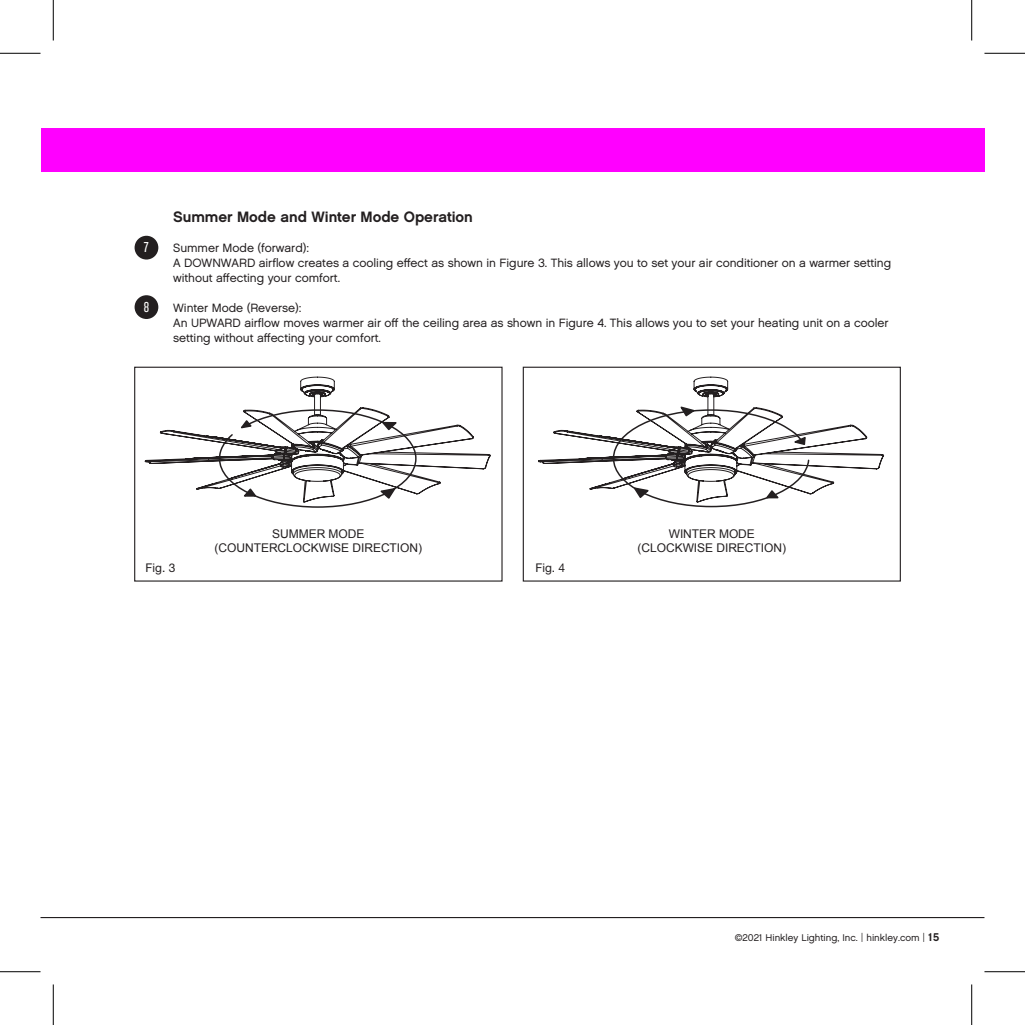
<style>
.page{position:relative;width:1025px;height:1025px;background:#fff}
.page>*{position:absolute;margin:0;border:0;box-sizing:border-box;transform-origin:0 0}
.t1{font:15px "Chalet New York Nineteen Sixty";letter-spacing:-.005em;color:#231f20}
.t2{font:15px "Knockout HTF28 Junior Featherwt";color:#fff}
.t3{font:12px/15px "Chalet London Nineteen Sixty";letter-spacing:-.005em;color:#231f20}
.t4{font:12px/14.4px "Arial";letter-spacing:-.005em;color:#231f20;text-align:center}
.t5{font:12px "Helvetica Neue LT Pro";color:#231f20}
.t6{font:9.75px "Chalet London Nineteen Sixty";color:#231f20}
.s1{font-family:"Archer Pro";font-weight:500}
.s2{font-family:"Chalet New York Nineteen Sixty";font-size:11.25px}
</style>
<div class="page">
<div style="left:41px;top:128px;width:943px;height:44px;background:#f0f"></div>
<div style="left:135px;top:236px;width:23px;height:23px;background:#231f20;border-radius:50%"></div>
<div style="left:135px;top:295px;width:23px;height:24px;background:#231f20;border-radius:50%"></div>
<hr style="left:41px;top:917px;width:943px;height:1px;background:#231f20">
<svg style="left:144px;top:318px;width:347px;height:264px"></svg>
<svg style="left:537px;top:366px;width:347px;height:216px"></svg>
<hr style="left:0;top:53px;width:41px;height:1px;background:#000">
<hr style="left:984px;top:53px;width:41px;height:1px;background:#000">
<hr style="left:0;top:971px;width:41px;height:1px;background:#000">
<hr style="left:984px;top:971px;width:41px;height:1px;background:#000">
<hr style="left:53px;top:0;width:1px;height:40px;background:#000">
<hr style="left:53px;top:984px;width:1px;height:41px;background:#000">
<hr style="left:971px;top:0;width:1px;height:40px;background:#000">
<hr style="left:971px;top:984px;width:1px;height:41px;background:#000">
<p class="t2" style="left:144px;top:242px;width:6px">7</p>
<p class="t2" style="left:144px;top:301px;width:7px">8</p>
<p class="t1" style="left:173px;top:210px;width:301px">Summer Mode and Winter Mode Operation</p>
<p class="t3" style="left:173px;top:241px;width:719px">Summer Mode (forward):<br>A DOWNWARD airflow creates a cooling effect as shown in Figure 3. This allows you to set your air conditioner on a warmer setting without affecting your comfort.</p>
<p class="t3" style="left:173px;top:301px;width:717px">Winter Mode (Reverse):<br>An UPWARD airflow moves warmer air off the ceiling area as shown in Figure 4. This allows you to set your heating unit on a cooler setting without affecting your comfort.</p>
<p class="t4" style="left:215px;top:527px;width:209px">SUMMER MODE (COUNTERCLOCKWISE DIRECTION)</p>
<p class="t4" style="left:637px;top:527px;width:150px">WINTER MODE (CLOCKWISE DIRECTION)</p>
<p class="t5" style="left:146px;top:563px;width:31px">Fig. 3</p>
<p class="t5" style="left:535px;top:563px;width:31px">Fig. 4</p>
<p class="t6" style="left:734px;top:932px;width:206px">©2021 Hinkley Lighting, Inc. <span class="s1">|</span> hinkley.com <span class="s1">|</span> <span class="s2">15</span></p>
</div>
